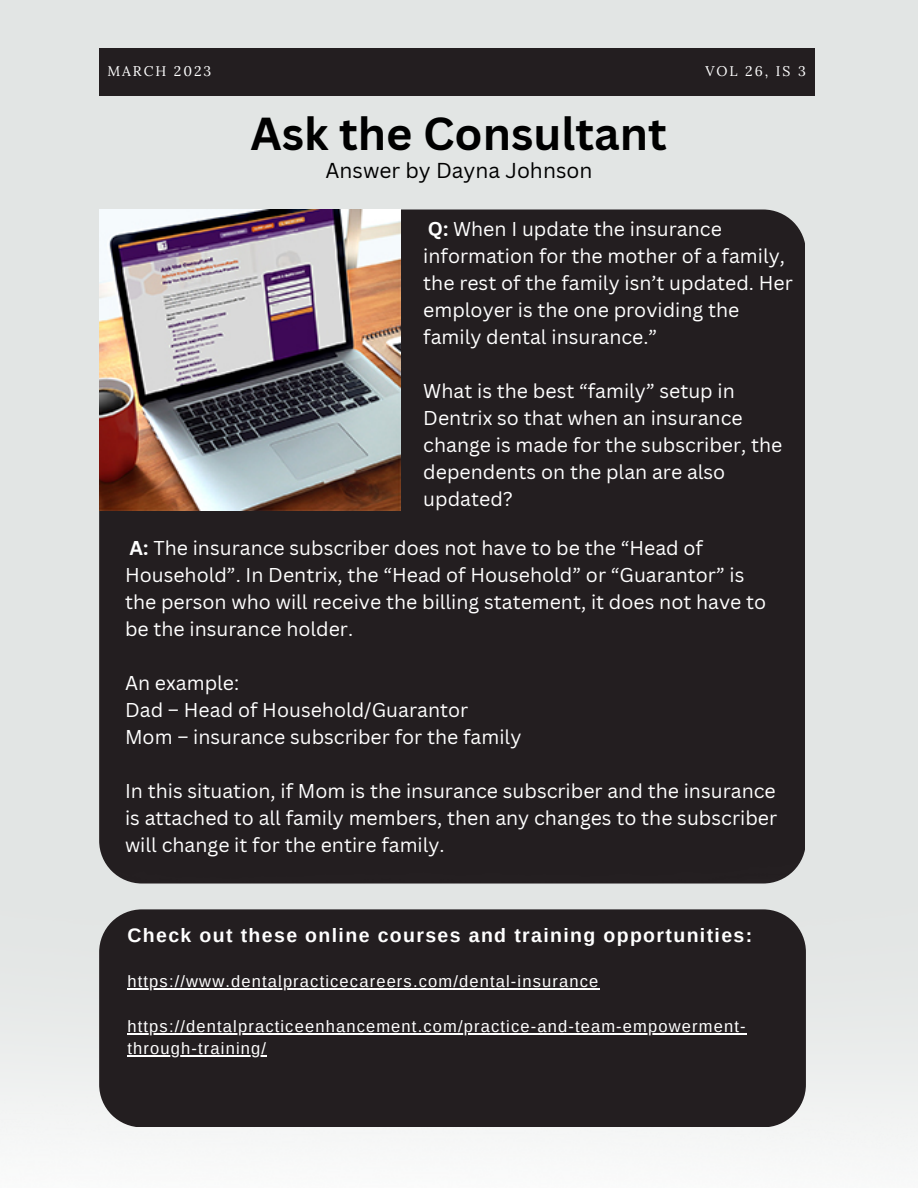
<style>
.page{position:relative;width:918px;height:1188px;background:#e2e5e4}
.page>*{position:absolute;margin:0;border:0;box-sizing:border-box;transform-origin:0 0}
.t1{font:700 45px "Canva Sans";color:#000}
.t2{font:21px "Canva Sans";color:#000}
.t3{font:19.5px/27px "Canva Sans";color:#fff}
.t4{font:700 19.5px "Arimo";letter-spacing:.07em;color:#fff}
.t5{font:16.5px "Arimo";letter-spacing:.07em;color:#fff}
.t6{font:13.95px "Lora";letter-spacing:.14em;color:#fff}
.s1{font-weight:700}
</style>
<div class="page">
<div style="left:99px;top:49px;width:715px;height:46px;background:#231e20"></div>
<div style="left:99px;top:210px;width:706px;height:579px;background:#231e20"></div>
<img style="left:99px;top:210px;width:301px;height:301px">
<img style="left:0;top:789px;width:918px;height:399px">
<div style="left:99px;top:909px;width:707px;height:218px;background:#231e20"></div>
<hr style="left:127px;top:988px;width:473px;height:1px;background:#fff">
<hr style="left:127px;top:1033px;width:620px;height:1px;background:#fff">
<hr style="left:127px;top:1055px;width:140px;height:2px;background:#fff">
<h3 class="t6" style="left:107px;top:62px;width:105px">MARCH 2023</h3>
<p class="t6" style="left:705px;top:62px;width:102px">VOL 26, IS 3</p>
<h3 class="t1" style="left:251px;top:102px;width:418px">Ask the Consultant</h3>
<h3 class="t2" style="left:326px;top:155px;width:268px">Answer by Dayna Johnson</h3>
<h4 class="t3" style="left:423px;top:215px;width:371px"><span class="s1">Q:</span> When I update the insurance information for the mother of a family, the rest of the family isn’t updated. Her employer is the one providing the family dental insurance.”</h4>
<h1 class="t3" style="left:423px;top:377px;width:361px">What is the best “family” setup in<br>Dentrix so that when an insurance change is made for the subscriber, the dependents on the plan are also updated?</h1>
<h3 class="t3" style="left:125px;top:534px;width:643px"><span class="s1">A:</span> The insurance subscriber does not have to be the “Head of Household”. In Dentrix, the “Head of Household” or “Guarantor” is the person who will receive the billing statement, it does not have to be the insurance holder.</h3>
<h3 class="t3" style="left:125px;top:669px;width:398px">An example:<br>Dad – Head of Household/Guarantor<br>Mom – insurance subscriber for the family</h3>
<h3 class="t3" style="left:125px;top:777px;width:654px;text-align:justify">In this situation, if Mom is the insurance subscriber and the insurance is attached to all family members, then any changes to the subscriber will change it for the entire family.</h3>
<p class="t4" style="left:127px;top:924px;width:626px">Check out these online courses and training opportunities:</p>
<h2 class="t5" style="left:127px;top:972px;width:472px">https://www.dentalpracticecareers.com/dental-insurance</h2>
<p class="t5" style="left:127px;top:1017px;width:620px">https://dentalpracticeenhancement.com/practice-and-team-empowerment-</p>
<p class="t5" style="left:127px;top:1039px;width:140px">through-training/</p>
</div>
